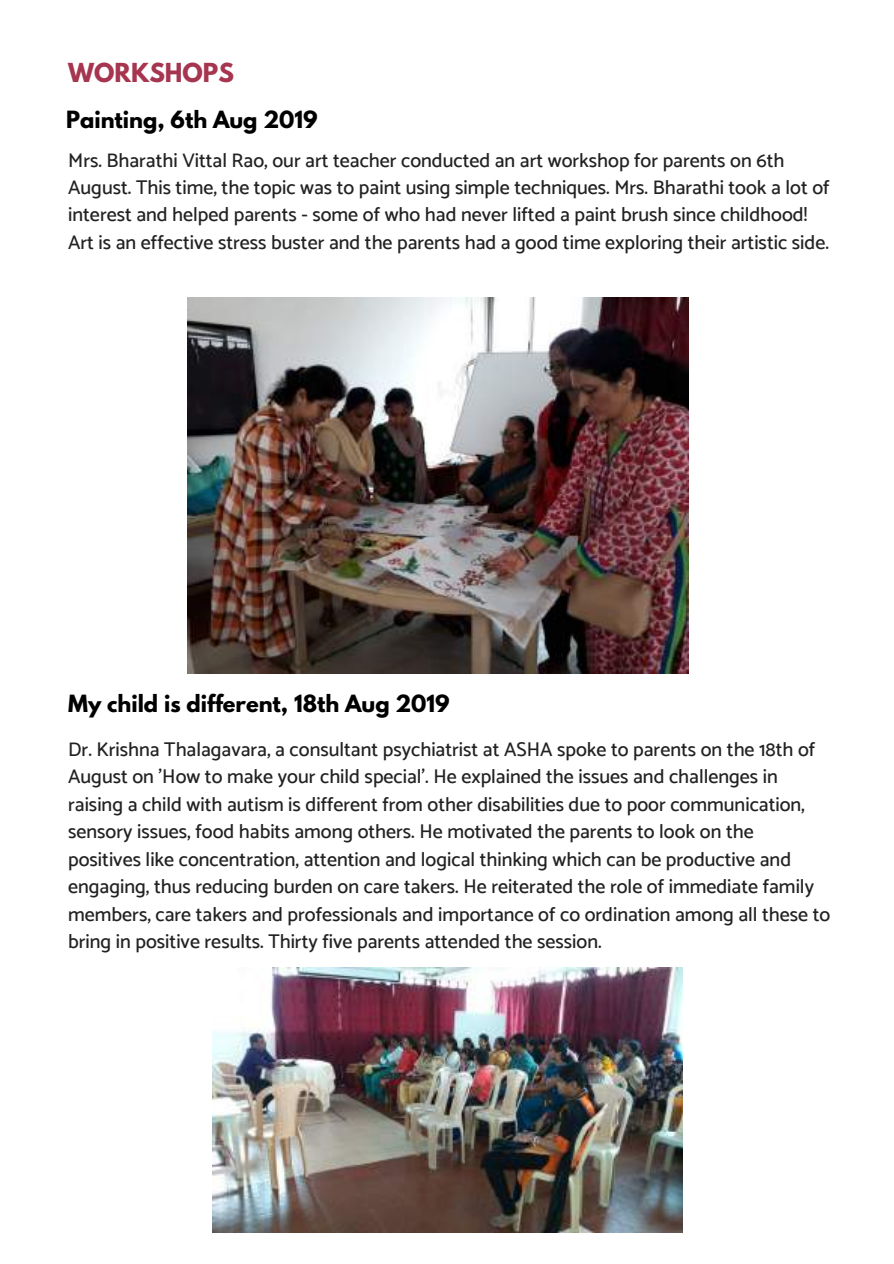
<style>
.page{position:relative;width:894px;height:1264px;background:#fff}
.page>*{position:absolute;margin:0;border:0;box-sizing:border-box;transform-origin:0 0}
.t1{font:700 23.25px "League Spartan";color:#a63550}
.t2{font:700 21px "League Spartan";color:#000}
.t3{font:500 19.8px/27.5px "Catamaran";color:#222}
</style>
<div class="page">
<img style="left:187px;top:298px;width:501px;height:376px">
<img style="left:212px;top:967px;width:470px;height:265px">
<p class="t1" style="left:68px;top:61px;width:167px">WORKSHOPS</p>
<p class="t2" style="left:66px;top:109px;width:253px">Painting, 6th Aug 2019</p>
<p class="t3" style="left:68px;top:146px;width:762px">Mrs. Bharathi Vittal Rao, our art teacher conducted an art workshop for parents on 6th August. This time, the topic was to paint using simple techniques. Mrs. Bharathi took a lot of interest and helped parents - some of who had never lifted a paint brush since childhood!<br>Art is an effective stress buster and the parents had a good time exploring their artistic side.</p>
<p class="t2" style="left:68px;top:693px;width:383px">My child is different, 18th Aug 2019</p>
<p class="t3" style="left:68px;top:735px;width:763px">Dr. Krishna Thalagavara, a consultant psychiatrist at ASHA spoke to parents on the 18th of August on 'How to make your child special'. He explained the issues and challenges in raising a child with autism is different from other disabilities due to poor communication, sensory issues, food habits among others. He motivated the parents to look on the positives like concentration, attention and logical thinking which can be productive and engaging, thus reducing burden on care takers. He reiterated the role of immediate family members, care takers and professionals and importance of co ordination among all these to bring in positive results. Thirty five parents attended the session.</p>
</div>
